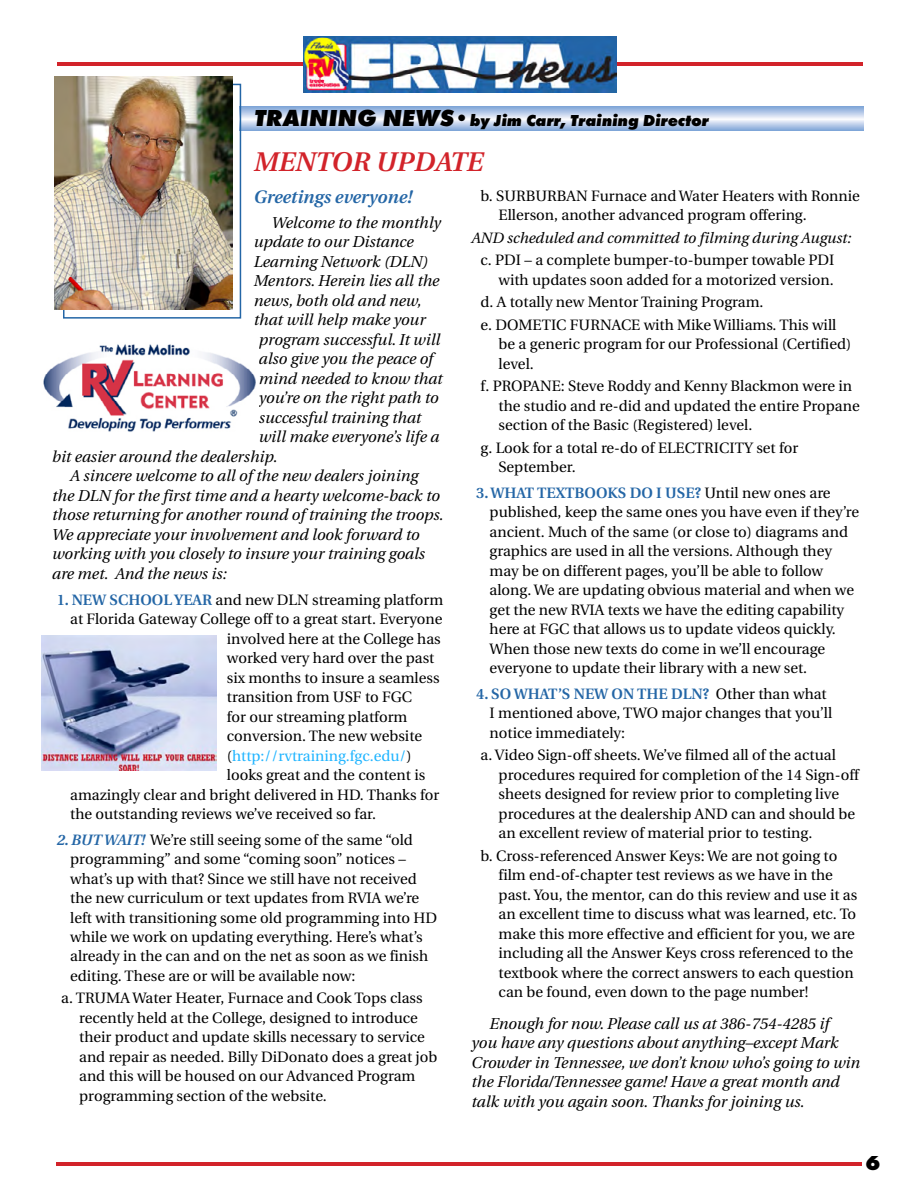
<style>
.page{position:relative;width:918px;height:1188px;background:#fff}
.page>*{position:absolute;margin:0;border:0;box-sizing:border-box;transform-origin:0 0}
.t1{font:italic 600 27px "Utopia";color:#d2232a}
.t2{font:800 21px "Futura T";color:#000}
.t3{font:italic 600 18px "Utopia";color:#2466a6}
.t4{font:italic 800 16.5px "Futura T";color:#000}
.t5{font:italic 15.75px/19.5px "Utopia";color:#000}
.t6{font:15px/19.5px "Utopia";color:#000}
.t7{font:italic 15px "Utopia";color:#000}
.t8{font:15px "Utopia";color:#20b5ff}
.s1{font-size:24px}
.s2{font-weight:600;color:#2466a6}
.s3{color:#000}
.s4{font-weight:600;font-style:italic;color:#2466a6}
</style>
<div class="page">
<hr style="left:57px;top:62px;width:806px;height:4px;background:#d2232a">
<hr style="left:56px;top:1162px;width:806px;height:4px;background:#d2232a">
<img style="left:304px;top:36px;width:313px;height:56px">
<svg style="left:241px;top:106px;width:623px;height:24px"></svg>
<div style="left:63px;top:84px;width:178px;height:235px;border:2px solid #2466a6"></div>
<img style="left:54px;top:76px;width:178px;height:234px">
<img style="left:43px;top:344px;width:213px;height:88px">
<img style="left:41px;top:635px;width:175px;height:136px">
<p class="t4" style="left:254px;top:110px;width:456px"><span class="s1">TRAINING NEWS•</span>by Jim Carr, Training Director</p>
<h1 class="t1" style="left:254px;top:146px;width:231px">MENTOR UPDATE</h1>
<p class="t3" style="left:254px;top:186px;width:160px">Greetings everyone!</p>
<p class="t5" style="left:272px;top:213px;width:171px">Welcome to the monthly</p>
<p class="t5" style="left:254px;top:233px;width:161px">update to our Distance</p>
<p class="t5" style="left:254px;top:252px;width:176px">Learning Network (DLN)</p>
<p class="t5" style="left:254px;top:272px;width:187px">Mentors. Herein lies all the</p>
<p class="t5" style="left:254px;top:291px;width:169px">news, both old and new,</p>
<p class="t5" style="left:254px;top:311px;width:173px">that will help make your</p>
<p class="t5" style="left:259px;top:330px;width:183px">program successful. It will</p>
<p class="t5" style="left:259px;top:350px;width:176px">also give you the peace of</p>
<p class="t5" style="left:259px;top:369px;width:185px">mind needed to know that</p>
<p class="t5" style="left:259px;top:389px;width:181px">you’re on the right path to</p>
<p class="t5" style="left:259px;top:408px;width:164px">successful training that</p>
<p class="t5" style="left:259px;top:428px;width:182px">will make everyone’s life a</p>
<p class="t5" style="left:52px;top:447px;width:227px">bit easier around the dealership.</p>
<p class="t5" style="left:70px;top:467px;width:350px">A sincere welcome to all of the new dealers joining</p>
<p class="t5" style="left:52px;top:486px;width:389px">the DLN for the first time and a hearty welcome-back to</p>
<p class="t5" style="left:52px;top:506px;width:393px">those returning for another round of training the troops.</p>
<p class="t5" style="left:52px;top:525px;width:369px">We appreciate your involvement and look forward to</p>
<p class="t5" style="left:52px;top:545px;width:374px">working with you closely to insure your training goals</p>
<p class="t5" style="left:52px;top:564px;width:176px">are met. And the news is:</p>
<p class="t6" style="left:57px;top:590px;width:388px"><span class="s2">1. NEW SCHOOL YEAR</span> and new DLN streaming platform</p>
<p class="t6" style="left:70px;top:609px;width:374px">at Florida Gateway College off to a great start. Everyone</p>
<p class="t6" style="left:227px;top:629px;width:215px">involved here at the College has</p>
<p class="t6" style="left:227px;top:648px;width:209px">worked very hard over the past</p>
<p class="t6" style="left:227px;top:668px;width:214px">six months to insure a seamless</p>
<p class="t6" style="left:227px;top:687px;width:187px">transition from USF to FGC</p>
<p class="t6" style="left:227px;top:707px;width:182px">for our streaming platform</p>
<p class="t6" style="left:227px;top:726px;width:197px">conversion. The new website</p>
<p class="t8" style="left:227px;top:747px;width:186px"><span class="s3">(</span>http://rvtraining.fgc.edu/<span class="s3">)</span></p>
<p class="t6" style="left:227px;top:765px;width:200px">looks great and the content is</p>
<p class="t6" style="left:70px;top:785px;width:371px">amazingly clear and bright delivered in HD. Thanks for</p>
<p class="t6" style="left:70px;top:804px;width:308px">the outstanding reviews we’ve received so far.</p>
<p class="t6" style="left:70px;top:830px;width:369px;text-indent:-14px"><span class="s4">2. BUT WAIT!</span> We’re still seeing some of the same “old programming” and some “coming soon” notices – what’s up with that? Since we still have not received the new curriculum or text updates from RVIA we’re left with transitioning some old programming into HD while we work on updating everything. Here’s what’s already in the can and on the net as soon as we finish editing. These are or will be available now:</p>
<p class="t6" style="left:79px;top:989px;width:360px;text-indent:-18px">a. TRUMA Water Heater, Furnace and Cook Tops class recently held at the College, designed to introduce their product and update skills necessary to service and repair as needed. Billy DiDonato does a great job and this will be housed on our Advanced Program programming section of the website.</p>
<p class="t6" style="left:499px;top:186px;width:363px;text-indent:-18px">b. SURBURBAN Furnace and Water Heaters with Ronnie<br>Ellerson, another advanced program offering.</p>
<p class="t7" style="left:472px;top:229px;width:381px">AND scheduled and committed to filming during August:</p>
<p class="t6" style="left:481px;top:251px;width:355px;text-align:right">c. PDI – a complete bumper-to-bumper towable PDI with updates soon added for a motorized version.</p>
<p class="t6" style="left:481px;top:291px;width:357px;line-height:22.5px">d. A totally new Mentor Training Program.<br>e. DOMETIC FURNACE with Mike Williams. This will</p>
<p class="t6" style="left:499px;top:335px;width:354px">be a generic program for our Professional (Certified) level.</p>
<p class="t6" style="left:499px;top:377px;width:363px;text-indent:-18px">f. PROPANE: Steve Roddy and Kenny Blackmon were in the studio and re-did and updated the entire Propane section of the Basic (Registered) level.</p>
<p class="t6" style="left:499px;top:438px;width:301px;text-indent:-18px">g. Look for a total re-do of ELECTRICITY set for<br>September.</p>
<p class="t6" style="left:490px;top:483px;width:371px;text-indent:-14px"><span class="s2">3. WHAT TEXTBOOKS DO I USE?</span> Until new ones are published, keep the same ones you have even if they’re ancient. Much of the same (or close to) diagrams and graphics are used in all the versions. Although they may be on different pages, you’ll be able to follow along. We are updating obvious material and when we get the new RVIA texts we have the editing capability here at FGC that allows us to update videos quickly.<br>When those new texts do come in we’ll encourage everyone to update their library with a new set.</p>
<p class="t6" style="left:490px;top:684px;width:344px;text-indent:-14px"><span class="s2">4. SO WHAT’S NEW ON THE DLN?</span> Other than what<br>I mentioned above, TWO major changes that you’ll notice immediately:</p>
<p class="t6" style="left:499px;top:746px;width:362px;text-indent:-18px">a. Video Sign-off sheets. We’ve filmed all of the actual procedures required for completion of the 14 Sign-off sheets designed for review prior to completing live procedures at the dealership AND can and should be an excellent review of material prior to testing.</p>
<p class="t6" style="left:499px;top:846px;width:360px;text-indent:-18px">b. Cross-referenced Answer Keys: We are not going to film end-of-chapter test reviews as we have in the past. You, the mentor, can do this review and use it as an excellent time to discuss what was learned, etc. To make this more effective and efficient for you, we are including all the Answer Keys cross referenced to the textbook where the correct answers to each question can be found, even down to the page number!</p>
<p class="t5" style="left:472px;top:1014px;width:390px;text-indent:18px">Enough for now. Please call us at 386-754-4285 if<br>you have any questions about anything–except Mark Crowder in Tennessee, we don’t know who’s going to win the Florida/Tennessee game! Have a great month and talk with you again soon. Thanks for joining us.</p>
<h2 class="t2" style="left:866px;top:1150px;width:16px">6</h2>
</div>
